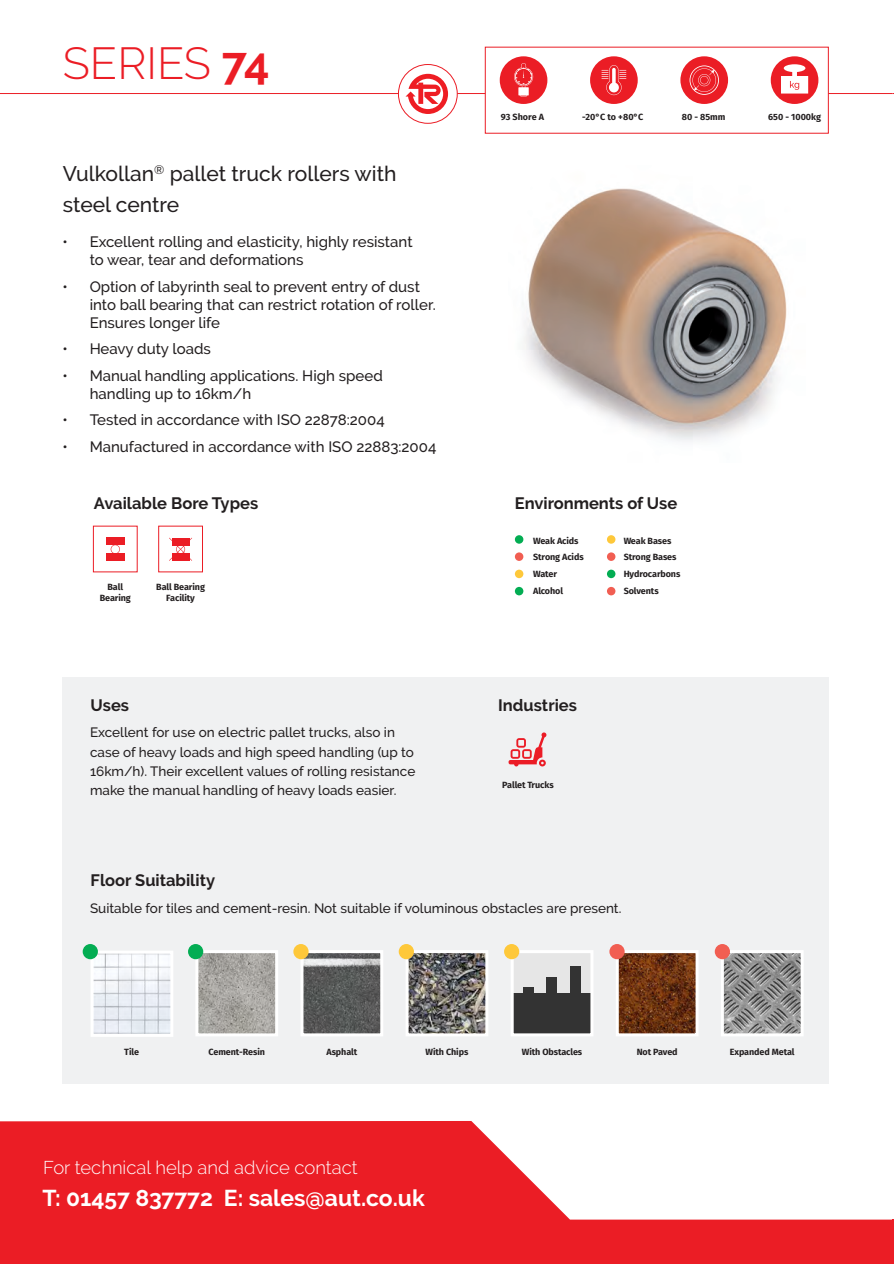
<style>
.page{position:relative;width:894px;height:1264px;background:#fff}
.page>*{position:absolute;margin:0;border:0;box-sizing:border-box;transform-origin:0 0}
.t1{font:300 44.7px "Raleway";color:#eb1d25}
.t2{font:700 22.8px "Raleway";color:#fff}
.t3{font:500 21px/31.2px "Raleway";color:#231f20}
.t4{font:300 18.45px "Raleway";color:#fff}
.t5{font:700 16.5px "Raleway";color:#231f20}
.t6{font:500 15px/18px "Raleway";color:#231f20}
.t7{font:500 13.5px/19.2px "Raleway";color:#231f20}
.t8{font:700 9px/10.8px "Fira Sans";letter-spacing:-.01em;color:#231f20;text-align:center}
.s1{font-weight:700}
</style>
<div class="page">
<svg style="left:0;top:1121px;width:892px;height:143px;fill:#eb1d25"></svg>
<hr style="left:0;top:93px;width:892px;height:1px;background:#eb1d25">
<hr style="left:892px;top:1219px;width:1px;height:45px;background:#eb1d25">
<div style="left:485px;top:47px;width:343px;height:87px;background:#fff"></div>
<div style="left:499px;top:56px;width:48px;height:48px;background:#eb1d25;border-radius:50%"></div>
<svg style="left:514px;top:64px;width:19px;height:33px"></svg>
<div style="left:590px;top:56px;width:47px;height:48px;background:#eb1d25;border-radius:50%"></div>
<svg style="left:601px;top:65px;width:25px;height:30px"></svg>
<div style="left:680px;top:56px;width:48px;height:48px;background:#eb1d25;border-radius:50%"></div>
<svg style="left:689px;top:65px;width:30px;height:30px"></svg>
<div style="left:770px;top:56px;width:48px;height:48px;background:#eb1d25;border-radius:50%"></div>
<svg style="left:781px;top:64px;width:27px;height:30px"></svg>
<div style="left:63px;top:677px;width:765px;height:406px;background:#f0f1f2"></div>
<img style="left:95px;top:954px;width:74px;height:79px">
<div style="left:91px;top:950px;width:82px;height:87px;border:3px solid #fff"></div>
<img style="left:524px;top:188px;width:263px;height:253px">
<div style="left:515px;top:535px;width:8px;height:9px;background:#03ad53;border-radius:50%"></div>
<div style="left:515px;top:552px;width:8px;height:9px;background:#f15e52;border-radius:50%"></div>
<div style="left:515px;top:569px;width:8px;height:9px;background:#fec83a;border-radius:50%"></div>
<div style="left:515px;top:587px;width:8px;height:8px;background:#03ad53;border-radius:50%"></div>
<div style="left:607px;top:535px;width:8px;height:9px;background:#fec83a;border-radius:50%"></div>
<div style="left:607px;top:552px;width:8px;height:9px;background:#f15e52;border-radius:50%"></div>
<div style="left:607px;top:569px;width:8px;height:9px;background:#03ad53;border-radius:50%"></div>
<div style="left:607px;top:587px;width:8px;height:8px;background:#f15e52;border-radius:50%"></div>
<img style="left:199px;top:954px;width:75px;height:78px">
<div style="left:195px;top:950px;width:83px;height:86px;border:3px solid #fff"></div>
<img style="left:304px;top:954px;width:75px;height:78px">
<div style="left:300px;top:950px;width:83px;height:86px;border:3px solid #fff"></div>
<img style="left:409px;top:954px;width:75px;height:78px">
<div style="left:405px;top:950px;width:83px;height:86px;border:3px solid #fff"></div>
<div style="left:512px;top:951px;width:80px;height:84px;background:#e6e6e6"></div>
<div style="left:512px;top:993px;width:80px;height:42px;background:#333"></div>
<div style="left:522px;top:987px;width:11px;height:8px;background:#333"></div>
<div style="left:546px;top:977px;width:11px;height:20px;background:#333"></div>
<div style="left:570px;top:966px;width:11px;height:31px;background:#333"></div>
<div style="left:510px;top:950px;width:83px;height:86px;border:3px solid #fff"></div>
<img style="left:724px;top:954px;width:75px;height:78px">
<div style="left:720px;top:950px;width:83px;height:86px;border:3px solid #fff"></div>
<div style="left:188px;top:944px;width:15px;height:15px;background:#03ad53;border-radius:50%"></div>
<div style="left:83px;top:944px;width:15px;height:15px;background:#03ad53;border-radius:50%"></div>
<div style="left:293px;top:944px;width:15px;height:15px;background:#fec83a;border-radius:50%"></div>
<div style="left:398px;top:944px;width:16px;height:15px;background:#fec83a;border-radius:50%"></div>
<div style="left:504px;top:944px;width:15px;height:15px;background:#fec83a;border-radius:50%"></div>
<div style="left:714px;top:944px;width:16px;height:15px;background:#f15e52;border-radius:50%"></div>
<img style="left:619px;top:954px;width:75px;height:78px">
<div style="left:615px;top:950px;width:83px;height:86px;border:3px solid #fff"></div>
<div style="left:609px;top:944px;width:15px;height:15px;background:#f15e52;border-radius:50%"></div>
<div style="left:106px;top:538px;width:18px;height:7px;background:#eb1d25"></div>
<div style="left:106px;top:553px;width:18px;height:8px;background:#eb1d25"></div>
<svg style="left:111px;top:545px;width:9px;height:8px"></svg>
<svg style="left:169px;top:538px;width:23px;height:23px"></svg>
<div style="left:158px;top:526px;width:45px;height:46px;border:1px solid #eb1d25"></div>
<svg style="left:508px;top:732px;width:39px;height:34px"></svg>
<div style="left:398px;top:64px;width:59px;height:59px;background:#fff;border-radius:50%"></div>
<div style="left:398px;top:64px;width:59px;height:60px;border:1px solid #eb1d25;border-radius:50%"></div>
<svg style="left:405px;top:74px;width:43px;height:40px"></svg>
<p class="t1" style="left:63px;top:38px;width:208px">SERIES <span class="s1">74</span></p>
<p class="t3" style="left:63px;top:158px;width:335px">Vulkollan<sup>®</sup> pallet truck rollers with steel centre</p>
<p class="t6" style="left:90px;top:233px;width:324px;text-indent:-27px">• Excellent rolling and elasticity, highly resistant to wear, tear and deformations</p>
<p class="t6" style="left:90px;top:277px;width:347px;text-indent:-27px">• Option of labyrinth seal to prevent entry of dust into ball bearing that can restrict rotation of roller.<br>Ensures longer life</p>
<p class="t6" style="left:63px;top:340px;width:150px">• Heavy duty loads</p>
<p class="t6" style="left:90px;top:366px;width:294px;text-indent:-27px">• Manual handling applications. High speed handling up to 16km/h</p>
<p class="t6" style="left:63px;top:411px;width:323px">• Tested in accordance with ISO 22878:2004</p>
<p class="t6" style="left:63px;top:437px;width:375px">• Manufactured in accordance with ISO 22883:2004</p>
<p class="t5" style="left:94px;top:494px;width:166px">Available Bore Types</p>
<p class="t8" style="left:100px;top:581px;width:33px">Ball<br>Bearing</p>
<p class="t8" style="left:156px;top:581px;width:50px">Ball Bearing<br>Facility</p>
<p class="t5" style="left:91px;top:695px;width:40px">Uses</p>
<p class="t7" style="left:90px;top:723px;width:327px">Excellent for use on electric pallet trucks, also in case of heavy loads and high speed handling (up to 16km/h). Their excellent values of rolling resistance make the manual handling of heavy loads easier.</p>
<p class="t5" style="left:91px;top:870px;width:126px">Floor Suitability</p>
<p class="t8" style="left:501px;top:111px;width:45px">93 Shore A</p>
<p class="t8" style="left:582px;top:111px;width:63px">-20°C to +80°C</p>
<p class="t8" style="left:681px;top:111px;width:45px">80 - 85mm</p>
<p class="t8" style="left:768px;top:111px;width:54px">650 - 1000kg</p>
<p class="t5" style="left:515px;top:494px;width:164px">Environments of Use</p>
<p class="t8" style="left:533px;top:534px;width:47px">Weak Acids</p>
<p class="t8" style="left:533px;top:551px;width:52px">Strong Acids</p>
<p class="t8" style="left:533px;top:568px;width:25px">Water</p>
<p class="t8" style="left:533px;top:585px;width:31px">Alcohol</p>
<p class="t8" style="left:623px;top:534px;width:49px">Weak Bases</p>
<p class="t8" style="left:623px;top:551px;width:54px">Strong Bases</p>
<p class="t8" style="left:623px;top:568px;width:58px">Hydrocarbons</p>
<p class="t8" style="left:623px;top:585px;width:36px">Solvents</p>
<p class="t5" style="left:498px;top:695px;width:80px">Industries</p>
<p class="t8" style="left:502px;top:779px;width:53px">Pallet Trucks</p>
<p class="t7" style="left:90px;top:898px;width:532px">Suitable for tiles and cement-resin. Not suitable if voluminous obstacles are present.</p>
<p class="t8" style="left:124px;top:1046px;width:16px">Tile</p>
<p class="t8" style="left:208px;top:1046px;width:58px">Cement-Resin</p>
<p class="t8" style="left:326px;top:1046px;width:32px">Asphalt</p>
<p class="t8" style="left:425px;top:1046px;width:44px">With Chips</p>
<p class="t8" style="left:522px;top:1046px;width:62px">With Obstacles</p>
<p class="t8" style="left:636px;top:1046px;width:42px">Not Paved</p>
<p class="t8" style="left:729px;top:1046px;width:66px">Expanded Metal</p>
<p class="t4" style="left:43px;top:1156px;width:316px">For technical help and advice contact</p>
<h2 class="t2" style="left:42px;top:1184px;width:384px">T: 01457 837772 E: sales@aut.co.uk</h2>
</div>
